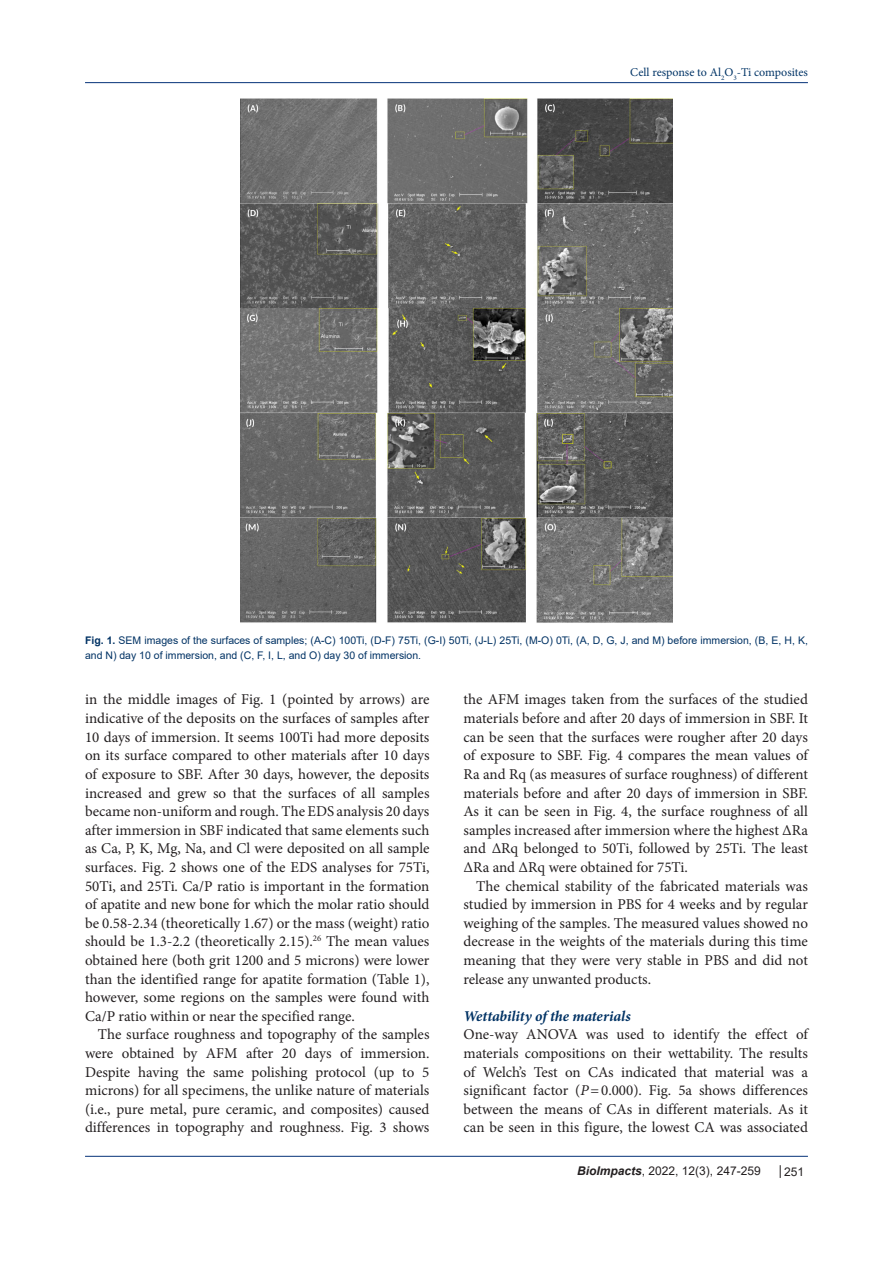
<style>
.page{position:relative;width:893px;height:1263px;background:#fff}
.page>*{position:absolute;margin:0;border:0;box-sizing:border-box;transform-origin:0 0}
.t1{font:15px/18.6px "Minion Pro";color:#231f20;text-align:justify}
.t2{font:italic 700 15px "Minion Pro";letter-spacing:-.005em;color:#003264}
.t3{font:12px "Minion Pro";color:#003466}
.t4{font:12px "Arial";color:#231f20}
.t5{font:10.5px/15px "Arial";color:#003264}
.s1{font-weight:700}
.s2{font-style:italic}
.s3{font-weight:700;font-style:italic}
</style>
<div class="page">
<hr style="left:85px;top:82px;width:723px;height:1px;background:#053278">
<hr style="left:85px;top:1156px;width:723px;height:1px;background:#053278">
<svg style="left:780px;top:1165px;width:1px;height:13px"></svg>
<img style="left:241px;top:99px;width:432px;height:524px">
<p class="t3" style="left:630px;top:64px;width:179px">Cell response to Al<sub>2</sub>O<sub>3</sub>-Ti composites</p>
<p class="t5" style="left:85px;top:633px;width:724px"><span class="s1">Fig. 1.</span> SEM images of the surfaces of samples; (A-C) 100Ti, (D-F) 75Ti, (G-I) 50Ti, (J-L) 25Ti, (M-O) 0Ti, (A, D, G, J, and M) before immersion, (B, E, H, K, and N) day 10 of immersion, and (C, F, I, L, and O) day 30 of immersion.</p>
<p class="t1" style="left:85px;top:690px;width:346px">in the middle images of Fig. 1 (pointed by arrows) are indicative of the deposits on the surfaces of samples after 10 days of immersion. It seems 100Ti had more deposits on its surface compared to other materials after 10 days of exposure to SBF. After 30 days, however, the deposits increased and grew so that the surfaces of all samples became non-uniform and rough. The EDS analysis 20 days after immersion in SBF indicated that same elements such as Ca, P, K, Mg, Na, and Cl were deposited on all sample surfaces. Fig. 2 shows one of the EDS analyses for 75Ti, 50Ti, and 25Ti. Ca/P ratio is important in the formation of apatite and new bone for which the molar ratio should be 0.58-2.34 (theoretically 1.67) or the mass (weight) ratio should be 1.3-2.2 (theoretically 2.15).<sup>26</sup> The mean values obtained here (both grit 1200 and 5 microns) were lower than the identified range for apatite formation (Table 1), however, some regions on the samples were found with Ca/P ratio within or near the specified range.</p>
<p class="t1" style="left:85px;top:1025px;width:346px;text-indent:13px">The surface roughness and topography of the samples were obtained by AFM after 20 days of immersion.<br>Despite having the same polishing protocol (up to 5 microns) for all specimens, the unlike nature of materials (i.e., pure metal, pure ceramic, and composites) caused differences in topography and roughness. Fig. 3 shows</p>
<p class="t1" style="left:463px;top:690px;width:346px">the AFM images taken from the surfaces of the studied materials before and after 20 days of immersion in SBF. It can be seen that the surfaces were rougher after 20 days of exposure to SBF. Fig. 4 compares the mean values of Ra and Rq (as measures of surface roughness) of different materials before and after 20 days of immersion in SBF.<br>As it can be seen in Fig. 4, the surface roughness of all samples increased after immersion where the highest ∆Ra and ∆Rq belonged to 50Ti, followed by 25Ti. The least ∆Ra and ∆Rq were obtained for 75Ti.</p>
<p class="t1" style="left:463px;top:876px;width:346px;text-indent:13px">The chemical stability of the fabricated materials was studied by immersion in PBS for 4 weeks and by regular weighing of the samples. The measured values showed no decrease in the weights of the materials during this time meaning that they were very stable in PBS and did not release any unwanted products.</p>
<p class="t2" style="left:463px;top:1005px;width:169px">Wettability of the materials</p>
<p class="t1" style="left:463px;top:1025px;width:346px">One-way ANOVA was used to identify the effect of materials compositions on their wettability. The results of Welch’s Test on CAs indicated that material was a significant factor (<span class="s2">P</span>=0.000). Fig. 5a shows differences between the means of CAs in different materials. As it can be seen in this figure, the lowest CA was associated</p>
<p class="t4" style="left:577px;top:1163px;width:185px"><span class="s3">BioImpacts</span>, 2022, 12(3), 247-259</p>
<p class="t4" style="left:784px;top:1164px;width:22px">251</p>
</div>
